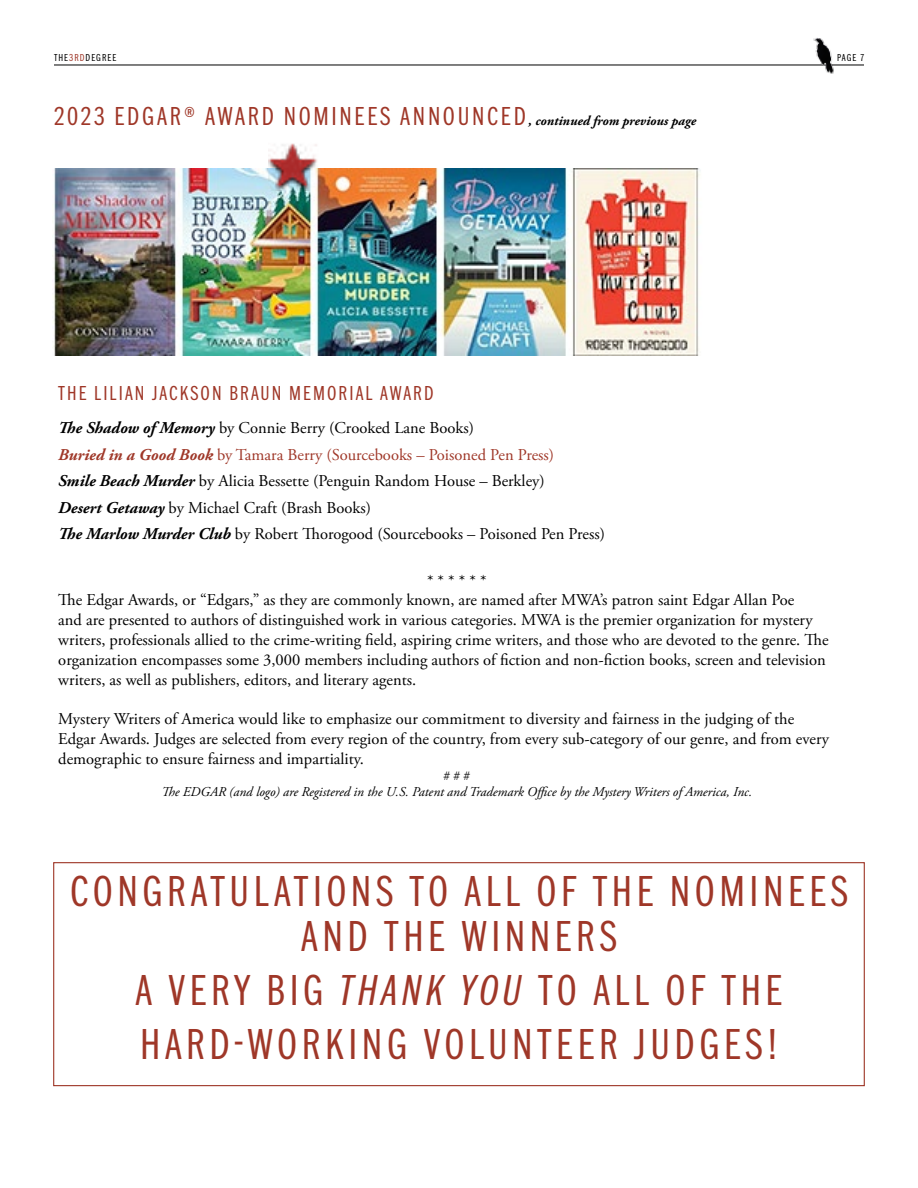
<style>
.page{position:relative;width:918px;height:1188px;background:#fff}
.page>*{position:absolute;margin:0;border:0;box-sizing:border-box;transform-origin:0 0}
.t1{font:300 45px/45px "Franklin Cond ITC Std";letter-spacing:.1em;color:#9f3728;text-align:center}
.t2{font:300 27px "Franklin Cond ITC Std";letter-spacing:.1em;color:#9f3728}
.t3{font:300 21px "Franklin Cond ITC Std";letter-spacing:.1em;color:#9f3728}
.t4{font:16.5px/19.8px "Adobe Garamond Pro";color:#000}
.t5{font:italic 13.5px "Adobe Garamond Pro";color:#000}
.t6{font:13.5px "Adobe Garamond Pro";color:#000}
.t7{font:300 10.5px "Franklin Cond ITC Std";letter-spacing:.095em;color:#000}
.s1{color:#9f3728}
.s2{font-family:"Adobe Garamond Pro";font-weight:700;font-style:italic;font-size:13.5px;color:#000}
.s3{font-weight:700;font-style:italic}
.s4{font-weight:700;font-style:italic;color:#9f3728}
.s5{font-style:italic}
</style>
<div class="page">
<hr style="left:54px;top:65px;width:810px;height:1px;background:#000">
<img style="left:812px;top:38px;width:25px;height:36px">
<img style="left:53px;top:168px;width:647px;height:188px">
<div style="left:53px;top:862px;width:812px;height:224px;border:1px solid #9f3728"></div>
<img style="left:268px;top:143px;width:52px;height:48px">
<p class="t7" style="left:54px;top:52px;width:59px">THE<span class="s1">3RD</span>DEGREE</p>
<p class="t7" style="left:837px;top:52px;width:28px">PAGE 7</p>
<h2 class="t2" style="left:54px;top:103px;width:644px">2023 EDGAR® AWARD NOMINEES ANNOUNCED <span class="s2">, continued from previous page</span></h2>
<p class="t3" style="left:58px;top:383px;width:45px">THE LILIAN</p>
<p class="t3" style="left:152px;top:383px;width:50px">JACKSON</p>
<p class="t3" style="left:229px;top:383px;width:22px">BRAUN</p>
<p class="t3" style="left:289px;top:383px;width:48px">MEMORIAL</p>
<p class="t3" style="left:380px;top:383px;width:12px">AWAR</p>
<p class="t3" style="left:424px;top:383px;width:11px">D</p>
<p class="t4" style="left:58px;top:415px;width:548px;line-height:26.5px"><span class="s3">The Shadow of Memory</span> by Connie Berry (Crooked Lane Books)<br><span class="s4">Buried in a Good Book</span> <span class="s1">by Tamara Berry (Sourcebooks – Poisoned Pen Press)<br></span><span class="s3">Smile Beach Murder</span> by Alicia Bessette (Penguin Random House – Berkley)<br><span class="s3">Desert Getaway</span> by Michael Craft (Brash Books)<br><span class="s3">The Marlow Murder Club</span> by Robert Thorogood (Sourcebooks – Poisoned Pen Press)</p>
<p class="t4" style="left:58px;top:571px;width:772px;text-indent:369px">* * * * * *<br>The Edgar Awards, or “Edgars,” as they are commonly known, are named after MWA’s patron saint Edgar Allan Poe<br>and are presented to authors of distinguished work in various categories. MWA is the premier organization for mystery writers, professionals allied to the crime-writing field, aspiring crime writers, and those who are devoted to the genre. The organization encompasses some 3,000 members including authors of fiction and non-fiction books, screen and television writers, as well as publishers, editors, and literary agents.</p>
<p class="t4" style="left:58px;top:710px;width:772px">Mystery Writers of America would like to emphasize our commitment to diversity and fairness in the judging of the<br>Edgar Awards. Judges are selected from every region of the country, from every sub-category of our genre, and from every demographic to ensure fairness and impartiality.</p>
<p class="t6" style="left:443px;top:768px;width:28px"># # #</p>
<p class="t5" style="left:161px;top:784px;width:592px">The EDGAR (and logo) are Registered in the U.S. Patent and Trademark Office by the Mystery Writers of America, Inc.</p>
<h1 class="t1" style="left:70px;top:870px;width:779px">CONGRATULATIONS TO ALL OF THE NOMINEES<br>AND THE WINNERS</h1>
<h1 class="t1" style="left:136px;top:965px;width:645px;line-height:54px;text-align:left">A VERY BIG <span class="s5">THANK YOU</span> TO ALL OF THE<br>HARD-WORKING VOLUNTEER JUDGES!</h1>
</div>
